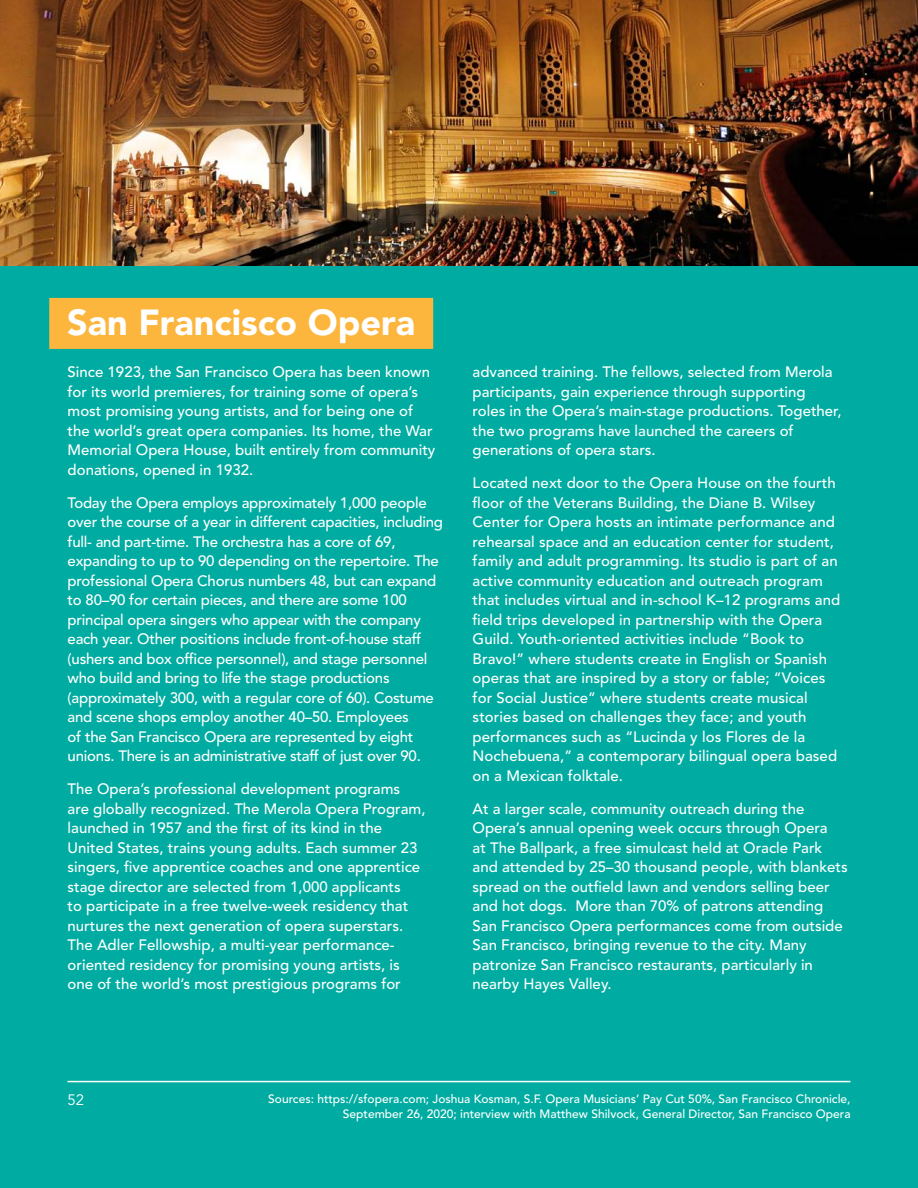
<style>
.page{position:relative;width:918px;height:1188px;background:#00aca1}
.page>*{position:absolute;margin:0;border:0;box-sizing:border-box;transform-origin:0 0}
.Insight_Heading_1{font:900 36px "Avenir LT Std";color:#fff}
.Spotlight_Insight_Bo{font:500 15px/19.5px "Avenir LT Std";color:#fff}
.t1{font:15px "Avenir LT Std";color:#fff}
.Graph_Source{font:500 12px/15px "Avenir LT Std";color:#fff;text-align:right}
</style>
<div class="page">
<hr style="left:68px;top:1081px;width:782px;height:1px;background:#fff">
<img style="left:0;top:0;width:918px;height:266px">
<div style="left:49px;top:298px;width:384px;height:51px;background:#fcb53d"></div>
<p class="Insight_Heading_1" style="left:67px;top:301px;width:349px">San Francisco Opera</p>
<p class="Spotlight_Insight_Bo" style="left:68px;top:363px;width:369px">Since 1923, the San Francisco Opera has been known for its world premieres, for training some of opera’s most promising young artists, and for being one of the world’s great opera companies. Its home, the War Memorial Opera House, built entirely from community donations, opened in 1932.</p>
<p class="Spotlight_Insight_Bo" style="left:68px;top:493px;width:377px">Today the Opera employs approximately 1,000 people over the course of a year in different capacities, including full- and part-time. The orchestra has a core of 69, expanding to up to 90 depending on the repertoire. The professional Opera Chorus numbers 48, but can expand to 80–90 for certain pieces, and there are some 100 principal opera singers who appear with the company each year. Other positions include front-of-house staff (ushers and box office personnel), and stage personnel who build and bring to life the stage productions (approximately 300, with a regular core of 60). Costume and scene shops employ another 40–50. Employees<br>of the San Francisco Opera are represented by eight unions. There is an administrative staff of just over 90.</p>
<p class="Spotlight_Insight_Bo" style="left:68px;top:780px;width:359px">The Opera’s professional development programs<br>are globally recognized. The Merola Opera Program, launched in 1957 and the first of its kind in the United States, trains young adults. Each summer 23 singers, five apprentice coaches and one apprentice stage director are selected from 1,000 applicants<br>to participate in a free twelve-week residency that nurtures the next generation of opera superstars.<br>The Adler Fellowship, a multi-year performance&shy;oriented residency for promising young artists, is one of the world’s most prestigious programs for</p>
<p class="Spotlight_Insight_Bo" style="left:473px;top:363px;width:371px">advanced training. The fellows, selected from Merola participants, gain experience through supporting roles in the Opera’s main-stage productions. Together, the two programs have launched the careers of generations of opera stars.</p>
<p class="Spotlight_Insight_Bo" style="left:473px;top:474px;width:369px">Located next door to the Opera House on the fourth floor of the Veterans Building, the Diane B. Wilsey Center for Opera hosts an intimate performance and rehearsal space and an education center for student, family and adult programming. Its studio is part of an active community education and outreach program that includes virtual and in-school K–12 programs and field trips developed in partnership with the Opera Guild. Youth-oriented activities include “Book to Bravo!” where students create in English or Spanish operas that are inspired by a story or fable; “Voices for Social Justice” where students create musical stories based on challenges they face; and youth performances such as “Lucinda y los Flores de la Nochebuena,” a contemporary bilingual opera based on a Mexican folktale.</p>
<p class="Spotlight_Insight_Bo" style="left:473px;top:799px;width:377px">At a larger scale, community outreach during the Opera’s annual opening week occurs through Opera<br>at The Ballpark, a free simulcast held at Oracle Park and attended by 25–30 thousand people, with blankets spread on the outfield lawn and vendors selling beer and hot dogs. More than 70% of patrons attending San Francisco Opera performances come from outside San Francisco, bringing revenue to the city. Many patronize San Francisco restaurants, particularly in nearby Hayes Valley.</p>
<p class="t1" style="left:68px;top:1091px;width:18px">52</p>
<p class="Graph_Source" style="left:268px;top:1091px;width:584px">Sources: https://sfopera.com; Joshua Kosman, S.F. Opera Musicians’ Pay Cut 50%, San Francisco Chronicle,<br>September 26, 2020; interview with Matthew Shilvock, General Director, San Francisco Opera</p>
</div>
